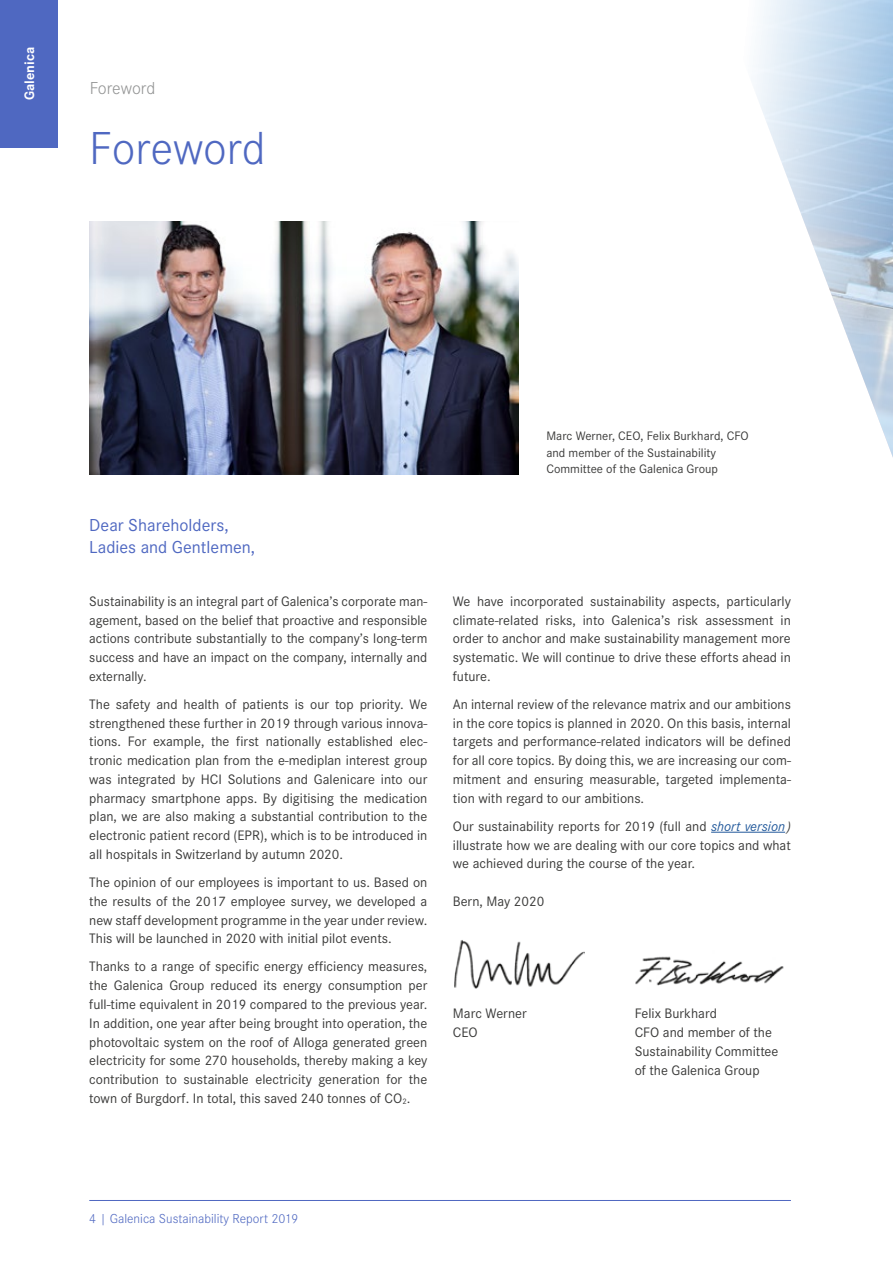
<style>
.page{position:relative;width:893px;height:1263px;background:#fff}
.page>*{position:absolute;margin:0;border:0;box-sizing:border-box;transform-origin:0 0}
.t1{font:300 48px "Corporate S";color:#4f68c1}
.t2{font:18px/22.5px "Corporate S";color:#4f68c1}
.t3{font:300 18px "Corporate S";color:#939494}
.t4{font:14.25px/18.8px "Corporate S";color:#3a3a39;text-align:justify}
.t5{font:700 14.25px "Corporate S";color:#fff}
.t6{font:300 13.5px "Corporate S";color:#4f68c1}
.t7{font:12.75px/16.5px "Corporate S";color:#3a3a39}
.s1{font-style:italic;color:#22599b}
.s2{font-style:italic}
</style>
<div class="page">
<img style="left:89px;top:221px;width:430px;height:253px">
<img style="left:754px;top:0;width:136px;height:449px">
<svg style="left:890px;top:0;width:3px;height:457px"></svg>
<hr style="left:89px;top:1200px;width:702px;height:1px;background:#4f68c1">
<hr style="left:711px;top:832px;width:74px;height:1px;background:#22599b">
<img style="left:454px;top:940px;width:130px;height:49px">
<img style="left:635px;top:956px;width:149px;height:30px">
<div style="left:0;top:0;width:58px;height:148px;background:#4f68c1"></div>
<p class="t5" style="left:21px;top:100px;width:55px;rotate:-90deg">Galenica</p>
<p class="t3" style="left:89px;top:78px;width:68px">Foreword</p>
<h1 class="t1" style="left:89px;top:121px;width:178px">Foreword</h1>
<p class="t2" style="left:89px;top:514px;width:167px">Dear Shareholders,<br>Ladies and Gentlemen,</p>
<p class="t4" style="left:89px;top:592px;width:340px">Sustainability is an integral part of Galenica’s corporate man&shy;agement, based on the belief that proactive and responsible actions contribute substantially to the company’s long-term success and have an impact on the company, internally and externally.</p>
<p class="t4" style="left:89px;top:695px;width:340px">The safety and health of patients is our top priority. We strengthened these further in 2019 through various innova&shy;tions. For example, the first nationally established elec&shy;tronic medication plan from the e-mediplan interest group was integrated by HCI Solutions and Galenicare into our pharmacy smartphone apps. By digitising the medication plan, we are also making a substantial contribution to the electronic patient record (EPR), which is to be introduced in all hospitals in Switzerland by autumn 2020.</p>
<p class="t4" style="left:89px;top:873px;width:340px">The opinion of our employees is important to us. Based on the results of the 2017 employee survey, we developed a new staff development programme in the year under review.<br>This will be launched in 2020 with initial pilot events.</p>
<p class="t4" style="left:89px;top:957px;width:340px">Thanks to a range of specific energy efficiency measures, the Galenica Group reduced its energy consumption per full-time equivalent in 2019 compared to the previous year.<br>In addition, one year after being brought into operation, the photovoltaic system on the roof of Alloga generated green electricity for some 270 households, thereby making a key contribution to sustainable electricity generation for the town of Burgdorf. In total, this saved 240 tonnes of CO<sub>2</sub>.</p>
<p class="t7" style="left:546px;top:428px;width:204px">Marc Werner, CEO, Felix Burkhard, CFO and member of the Sustainability<br>Committee of the Galenica Group</p>
<p class="t4" style="left:453px;top:592px;width:340px">We have incorporated sustainability aspects, particularly climate-related risks, into Galenica’s risk assessment in order to anchor and make sustainability management more systematic. We will continue to drive these efforts ahead in future.</p>
<p class="t4" style="left:453px;top:695px;width:340px">An internal review of the relevance matrix and our ambitions in the core topics is planned in 2020. On this basis, internal targets and performance-related indicators will be defined for all core topics. By doing this, we are increasing our com&shy;mitment and ensuring measurable, targeted implementa&shy;tion with regard to our ambitions.</p>
<p class="t4" style="left:453px;top:817px;width:340px">Our sustainability reports for 2019 (full and <span class="s1">short version</span> <span class="s2">) </span>illustrate how we are dealing with our core topics and what we achieved during the course of the year.</p>
<p class="t4" style="left:453px;top:892px;width:93px">Bern, May 2020</p>
<p class="t4" style="left:453px;top:1004px;width:76px">Marc Werner<br>CEO</p>
<p class="t4" style="left:635px;top:1004px;width:145px;text-align:left">Felix Burkhard<br>CFO and member of the<br>Sustainability Committee of the Galenica Group</p>
<p class="t6" style="left:89px;top:1210px;width:211px">4 | Galenica Sustainability Report 2019</p>
</div>
